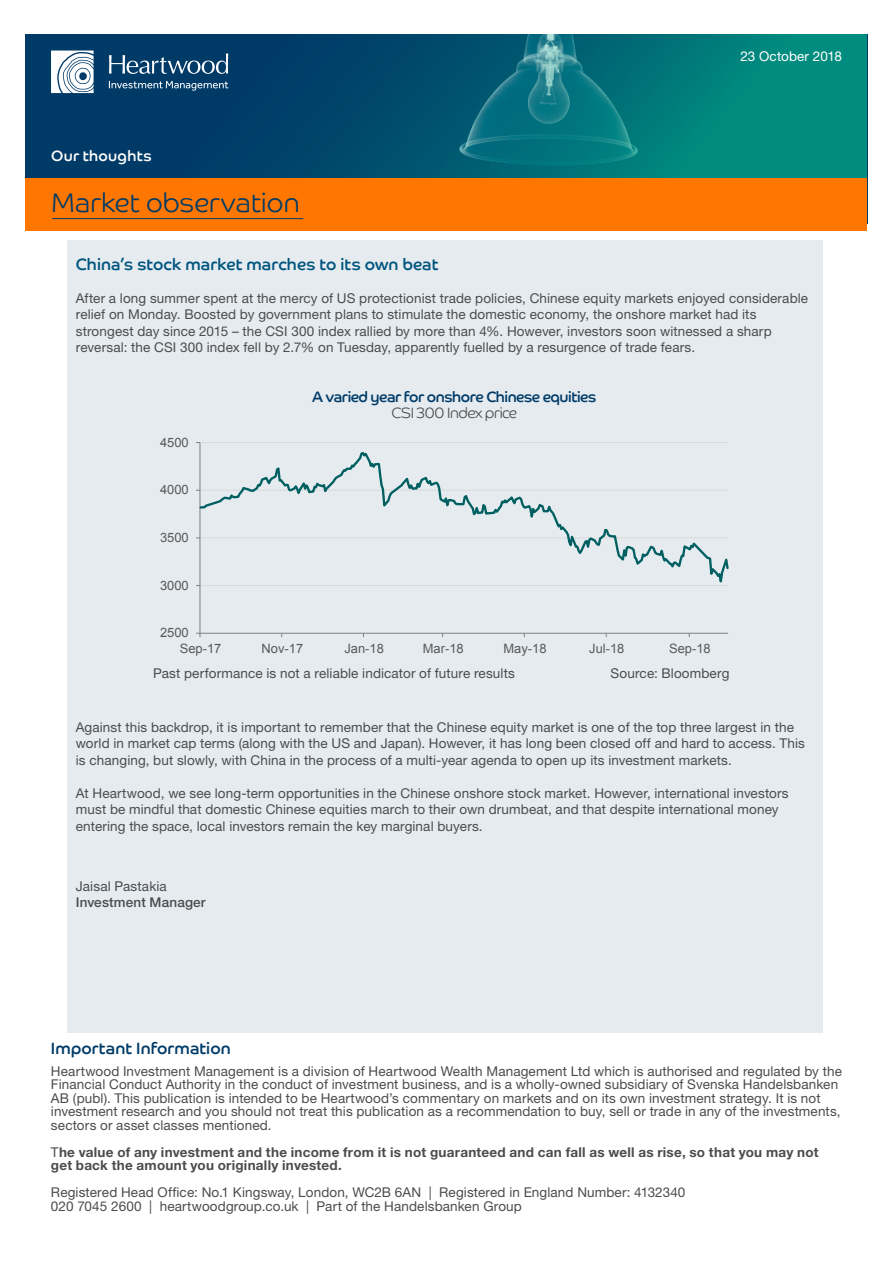
<style>
.page{position:relative;width:893px;height:1263px;background:#fff}
.page>*{position:absolute;margin:0;border:0;box-sizing:border-box;transform-origin:0 0}
.t1{font:300 27px "Co Headline";letter-spacing:.01em;color:#003b68}
._07b_STRATEGIC_SUB_H{font:16.5px "Co Headline";letter-spacing:.005em;color:#00557e}
._07b_STRATEGIC_SUB_H-2{font:16.5px "Co Headline";letter-spacing:.005em;color:#003b68}
._07b_STRATEGIC_SUB_H-3{font:15px "Co Headline";letter-spacing:-.03em;color:#003b68}
._07b_STRATEGIC_SUB_H-4{font:300 15px "Co Headline";letter-spacing:-.03em;color:#4b4c4d}
.t2{font:15px "Co Headline";letter-spacing:.02em;color:#fff}
._07b_STRATEGIC_SUB_H-5{font:13.5px/16.5px "Helvetica Neue LT Pro";letter-spacing:.01em;color:#4b4c4d}
._07b_STRATEGIC_SUB_H-6{font:700 13.5px/13.5px "Helvetica Neue LT Pro";letter-spacing:.02em;color:#4b4c4d}
._07b_STRATEGIC_SUB_H-7{font:500 13.5px "Helvetica Neue LT Pro";letter-spacing:.01em;color:#4b4c4d}
._07b_STRATEGIC_SUB_H-8{font:13.5px "Helvetica Neue LT Pro";color:#fff}
.t3{font:12.9px "Arial";letter-spacing:.005em;color:#595959}
.s1{font-weight:400}
</style>
<div class="page">
<svg style="left:26px;top:34px;width:841px;height:144px;background:#025f73"></svg>
<svg style="left:109px;top:53px;width:119px;height:21px;background:#396789"></svg>
<svg style="left:51px;top:51px;width:43px;height:42px"></svg>
<svg style="left:109px;top:81px;width:119px;height:10px"></svg>
<div style="left:26px;top:178px;width:841px;height:52px;background:#f70"></div>
<hr style="left:52px;top:218px;width:251px;height:1px;background:#003b68">
<div style="left:67px;top:240px;width:756px;height:793px;background:#e5ebef"></div>
<hr style="left:200px;top:442px;width:528px;height:1px;background:#d9d9d9">
<hr style="left:200px;top:443px;width:1px;height:190px;background:#7f7f7f">
<hr style="left:200px;top:633px;width:528px;height:1px;background:#7f7f7f">
<svg style="left:196px;top:450px;width:533px;height:145px"></svg>
<p class="t2" style="left:51px;top:147px;width:102px">Our thoughts</p>
<p class="t1" style="left:51px;top:187px;width:250px">Market observation</p>
<p class="_07b_STRATEGIC_SUB_H-8" style="left:740px;top:48px;width:103px">23 October 2018</p>
<p class="_07b_STRATEGIC_SUB_H" style="left:76px;top:254px;width:364px">China’s stock market marches to its own beat</p>
<p class="_07b_STRATEGIC_SUB_H-5" style="left:76px;top:289px;width:734px">After a long summer spent at the mercy of US protectionist trade policies, Chinese equity markets enjoyed considerable relief on Monday. Boosted by government plans to stimulate the domestic economy, the onshore market had its strongest day since 2015 – the CSI 300 index rallied by more than 4%. However, investors soon witnessed a sharp reversal: the CSI 300 index fell by 2.7% on Tuesday, apparently fuelled by a resurgence of trade fears.</p>
<p class="t3" style="left:160px;top:434px;width:30px">4500</p>
<p class="t3" style="left:160px;top:481px;width:30px">4000</p>
<p class="t3" style="left:160px;top:529px;width:30px">3500</p>
<p class="t3" style="left:160px;top:577px;width:30px">3000</p>
<p class="t3" style="left:160px;top:624px;width:30px">2500</p>
<p class="_07b_STRATEGIC_SUB_H-3" style="left:312px;top:388px;width:286px">A varied year for onshore Chinese equities</p>
<p class="_07b_STRATEGIC_SUB_H-4" style="left:392px;top:404px;width:127px">CSI 300 Index price</p>
<p class="t3" style="left:180px;top:640px;width:43px">Sep-17</p>
<p class="t3" style="left:262px;top:640px;width:43px">Nov-17</p>
<p class="t3" style="left:344px;top:640px;width:41px">Jan-18</p>
<p class="t3" style="left:423px;top:640px;width:42px">Mar-18</p>
<p class="t3" style="left:503px;top:640px;width:45px">May-18</p>
<p class="t3" style="left:589px;top:640px;width:37px">Jul-18</p>
<p class="t3" style="left:669px;top:640px;width:43px">Sep-18</p>
<p class="_07b_STRATEGIC_SUB_H-5" style="left:153px;top:664px;width:363px">Past performance is not a reliable indicator of future results</p>
<p class="_07b_STRATEGIC_SUB_H-5" style="left:611px;top:664px;width:120px">Source: Bloomberg</p>
<p class="_07b_STRATEGIC_SUB_H-5" style="left:76px;top:718px;width:731px">Against this backdrop, it is important to remember that the Chinese equity market is one of the top three largest in the world in market cap terms (along with the US and Japan). However, it has long been closed off and hard to access. This is changing, but slowly, with China in the process of a multi-year agenda to open up its investment markets.</p>
<p class="_07b_STRATEGIC_SUB_H-5" style="left:76px;top:784px;width:714px">At Heartwood, we see long-term opportunities in the Chinese onshore stock market. However, international investors must be mindful that domestic Chinese equities march to their own drumbeat, and that despite international money entering the space, local investors remain the key marginal buyers.</p>
<p class="_07b_STRATEGIC_SUB_H-5" style="left:76px;top:877px;width:93px">Jaisal Pastakia</p>
<p class="_07b_STRATEGIC_SUB_H-7" style="left:76px;top:894px;width:131px">Investment Manager</p>
<p class="_07b_STRATEGIC_SUB_H-2" style="left:51px;top:1038px;width:181px">Important Information</p>
<p class="_07b_STRATEGIC_SUB_H-5" style="left:51px;top:1064px;width:792px;line-height:13.5px">Heartwood Investment Management is a division of Heartwood Wealth Management Ltd which is authorised and regulated by the Financial Conduct Authority in the conduct of investment business, and is a wholly-owned subsidiary of Svenska Handelsbanken AB (publ). This publication is intended to be Heartwood’s commentary on markets and on its own investment strategy. It is not investment research and you should not treat this publication as a recommendation to buy, sell or trade in any of the investments, sectors or asset classes mentioned.</p>
<p class="_07b_STRATEGIC_SUB_H-6" style="left:51px;top:1145px;width:769px"><span class="s1">T</span>he value of any investment and the income from it is not guaranteed and can fall as well as rise, so that you may not get back the amount you originally invested.</p>
<p class="_07b_STRATEGIC_SUB_H-5" style="left:51px;top:1184px;width:636px">Registered Head Office: No.1 Kingsway, London, WC2B 6AN | Registered in England Number: 4132340</p>
<p class="_07b_STRATEGIC_SUB_H-5" style="left:51px;top:1197px;width:472px">020 7045 2600 | heartwoodgroup.co.uk | Part of the Handelsbanken Group</p>
</div>
